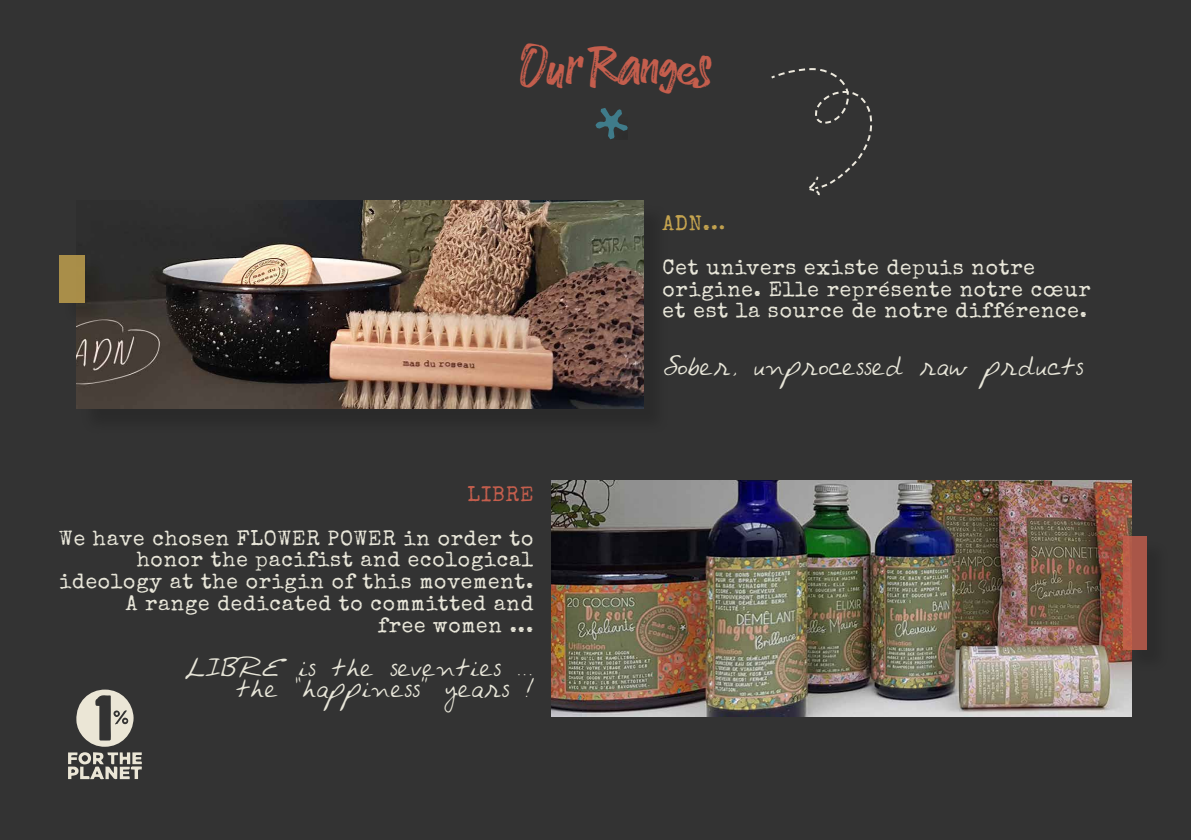
<style>
.page{position:relative;width:1191px;height:840px;background:#fff}
.page>*{position:absolute;margin:0;border:0;box-sizing:border-box;transform-origin:0 0}
.t1{font:44px "Dolatode Stato";color:#c45e4d}
.t2{font:21px/21.8px "Special Elite";letter-spacing:.04em;color:#e8e6d9}
.t3{font:21px/21.8px "Avantque...";letter-spacing:.04em;color:#e8e6d9;text-align:right}
.t4{font:21px "Special Elite";letter-spacing:.04em;color:#c45e4d}
.t5{font:21px "Special Elite";color:#c4a34f}
</style>
<div class="page">
<div style="left:0;top:0;width:1191px;height:839px;background:#333"></div>
<div style="left:80px;top:203px;width:589px;height:231px;background:#2e2d2d"></div>
<img style="left:77px;top:200px;width:566px;height:208px">
<img style="left:551px;top:480px;width:580px;height:236px">
<svg style="left:595px;top:108px;width:33px;height:31px"></svg>
<div style="left:1126px;top:539px;width:44px;height:134px;background:#2f2f2f"></div>
<div style="left:1123px;top:536px;width:24px;height:113px;background:linear-gradient(to right,#bf5f4b,#a35447)"></div>
<div style="left:62px;top:257px;width:46px;height:69px;background:#000;opacity:.17"></div>
<div style="left:59px;top:254px;width:26px;height:48px;background:#a98e49"></div>
<svg style="left:771px;top:68px;width:101px;height:128px"></svg>
<svg style="left:68px;top:689px;width:74px;height:90px"></svg>
<h1 class="t1" style="left:520px;top:43px;width:193px">Our Ranges</h1>
<p class="t5" style="left:662px;top:210px;width:64px">ADN…</p>
<p class="t2" style="left:662px;top:256px;width:429px">Cet univers existe depuis notre origine. Elle représente notre cœur et est la source de notre différence.</p>
<p class="t4" style="left:467px;top:480px;width:67px">LIBRE</p>
<p class="t2" style="left:59px;top:526px;width:475px;text-align:right">We have chosen FLOWER POWER in order to honor the pacifist and ecological ideology at the origin of this movement.<br>A range dedicated to committed and<br>free women ...</p>
<p class="t3" style="left:185px;top:657px;width:350px">LIBRE is the seventies ... the «happiness» years !</p>
<p class="t3" style="left:664px;top:356px;width:420px">Sober, unprocessed raw prducts</p>
</div>
